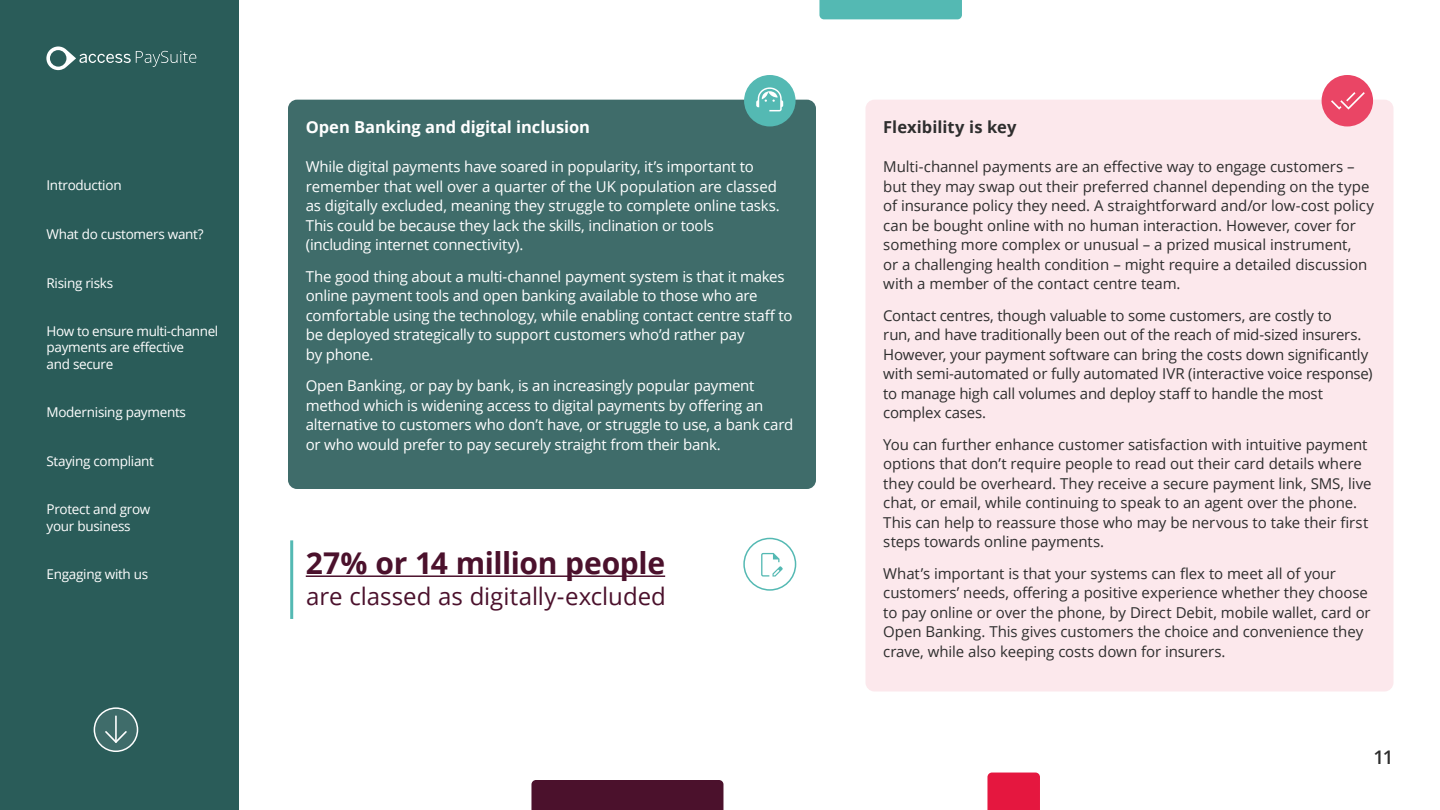
<style>
.page{position:relative;width:1440px;height:810px;background:#fff}
.page>*{position:absolute;margin:0;border:0;box-sizing:border-box;transform-origin:0 0}
.t1{font:700 30px "Open Sans";letter-spacing:-.015em;color:#4b112c}
.t2{font:24px "Open Sans";color:#4b112c}
.t3{font:600 18.75px "Open Sans";color:#2e2e2e}
.t4{font:700 16.5px "Open Sans";letter-spacing:-.005em;color:#fff}
.t5{font:700 16.5px "Open Sans";color:#2e2e2e}
.t6{font:15px/19.5px "Open Sans";letter-spacing:-.01em;color:#2e2e2e}
.t7{font:15px/19.5px "Open Sans";letter-spacing:-.015em;color:#fff}
.t8{font:13.5px/16.2px "Open Sans";letter-spacing:-.02em;color:#fff}
</style>
<div class="page">
<div style="left:0;top:0;width:238px;height:810px;background:#2a5c59"></div>
<div style="left:94px;top:708px;width:44px;height:43px;background:#3f6c6a;border-radius:50%"></div>
<div style="left:94px;top:707px;width:44px;height:45px;border:2px solid #fff;border-radius:50%"></div>
<hr style="left:115px;top:715px;width:2px;height:28px;background:#fff">
<svg style="left:105px;top:731px;width:22px;height:12px"></svg>
<div style="left:288px;top:100px;width:528px;height:389px;background:#3f6c6a;border-radius:9px"></div>
<div style="left:744px;top:75px;width:52px;height:51px;background:#54b9b3;border-radius:50%"></div>
<div style="left:866px;top:100px;width:528px;height:592px;background:#fce8ec;border-radius:9px"></div>
<div style="left:1322px;top:75px;width:51px;height:51px;background:#ea4565;border-radius:50%"></div>
<svg style="left:756px;top:87px;width:27px;height:24px"></svg>
<svg style="left:1331px;top:92px;width:34px;height:18px"></svg>
<div style="left:531px;top:780px;width:192px;height:30px;background:#4b112c"></div>
<div style="left:819px;top:0;width:143px;height:19px;background:#54b9b3"></div>
<div style="left:987px;top:773px;width:53px;height:37px;background:#e5173f"></div>
<svg style="left:46px;top:46px;width:150px;height:24px"></svg>
<hr style="left:306px;top:575px;width:359px;height:2px;background:#4b112c">
<hr style="left:290px;top:540px;width:3px;height:79px;background:#54b9b3">
<div style="left:743px;top:538px;width:53px;height:53px;border:2px solid #54b9b3;border-radius:50%"></div>
<svg style="left:761px;top:553px;width:22px;height:24px"></svg>
<p class="t8" style="left:46px;top:177px;width:77px">Introduction</p>
<p class="t8" style="left:46px;top:226px;width:159px">What do customers want?</p>
<p class="t8" style="left:46px;top:274px;width:68px">Rising risks</p>
<p class="t8" style="left:46px;top:323px;width:173px">How to ensure multi-channel payments are effective<br>and secure</p>
<p class="t8" style="left:46px;top:404px;width:141px">Modernising payments</p>
<p class="t8" style="left:46px;top:452px;width:109px">Staying compliant</p>
<p class="t8" style="left:46px;top:501px;width:105px">Protect and grow your business</p>
<p class="t8" style="left:46px;top:566px;width:103px">Engaging with us</p>
<p class="t4" style="left:306px;top:116px;width:286px">Open Banking and digital inclusion</p>
<p class="t7" style="left:306px;top:157px;width:476px">While digital payments have soared in popularity, it’s important to remember that well over a quarter of the UK population are classed as digitally excluded, meaning they struggle to complete online tasks.<br>This could be because they lack the skills, inclination or tools (including internet connectivity).</p>
<p class="t7" style="left:306px;top:266px;width:488px">The good thing about a multi-channel payment system is that it makes online payment tools and open banking available to those who are comfortable using the technology, while enabling contact centre staff to be deployed strategically to support customers who’d rather pay<br>by phone.</p>
<p class="t7" style="left:306px;top:376px;width:489px">Open Banking, or pay by bank, is an increasingly popular payment method which is widening access to digital payments by offering an alternative to customers who don’t have, or struggle to use, a bank card or who would prefer to pay securely straight from their bank.</p>
<h1 class="t1" style="left:306px;top:542px;width:361px">27% or 14 million people</h1>
<h2 class="t2" style="left:306px;top:580px;width:361px">are classed as digitally-excluded</h2>
<p class="t5" style="left:883px;top:116px;width:135px">Flexibility is key</p>
<p class="t6" style="left:883px;top:157px;width:492px">Multi-channel payments are an effective way to engage customers – but they may swap out their preferred channel depending on the type of insurance policy they need. A straightforward and/or low-cost policy can be bought online with no human interaction. However, cover for something more complex or unusual – a prized musical instrument,<br>or a challenging health condition – might require a detailed discussion with a member of the contact centre team.</p>
<p class="t6" style="left:883px;top:305px;width:491px">Contact centres, though valuable to some customers, are costly to<br>run, and have traditionally been out of the reach of mid-sized insurers.<br>However, your payment software can bring the costs down significantly with semi-automated or fully automated IVR (interactive voice response) to manage high call volumes and deploy staff to handle the most complex cases.</p>
<p class="t6" style="left:883px;top:434px;width:490px">You can further enhance customer satisfaction with intuitive payment options that don’t require people to read out their card details where they could be overheard. They receive a secure payment link, SMS, live chat, or email, while continuing to speak to an agent over the phone.<br>This can help to reassure those who may be nervous to take their first steps towards online payments.</p>
<p class="t6" style="left:883px;top:563px;width:489px">What’s important is that your systems can flex to meet all of your customers’ needs, offering a positive experience whether they choose to pay online or over the phone, by Direct Debit, mobile wallet, card or Open Banking. This gives customers the choice and convenience they crave, while also keeping costs down for insurers.</p>
<p class="t3" style="left:1374px;top:744px;width:21px">11</p>
</div>
